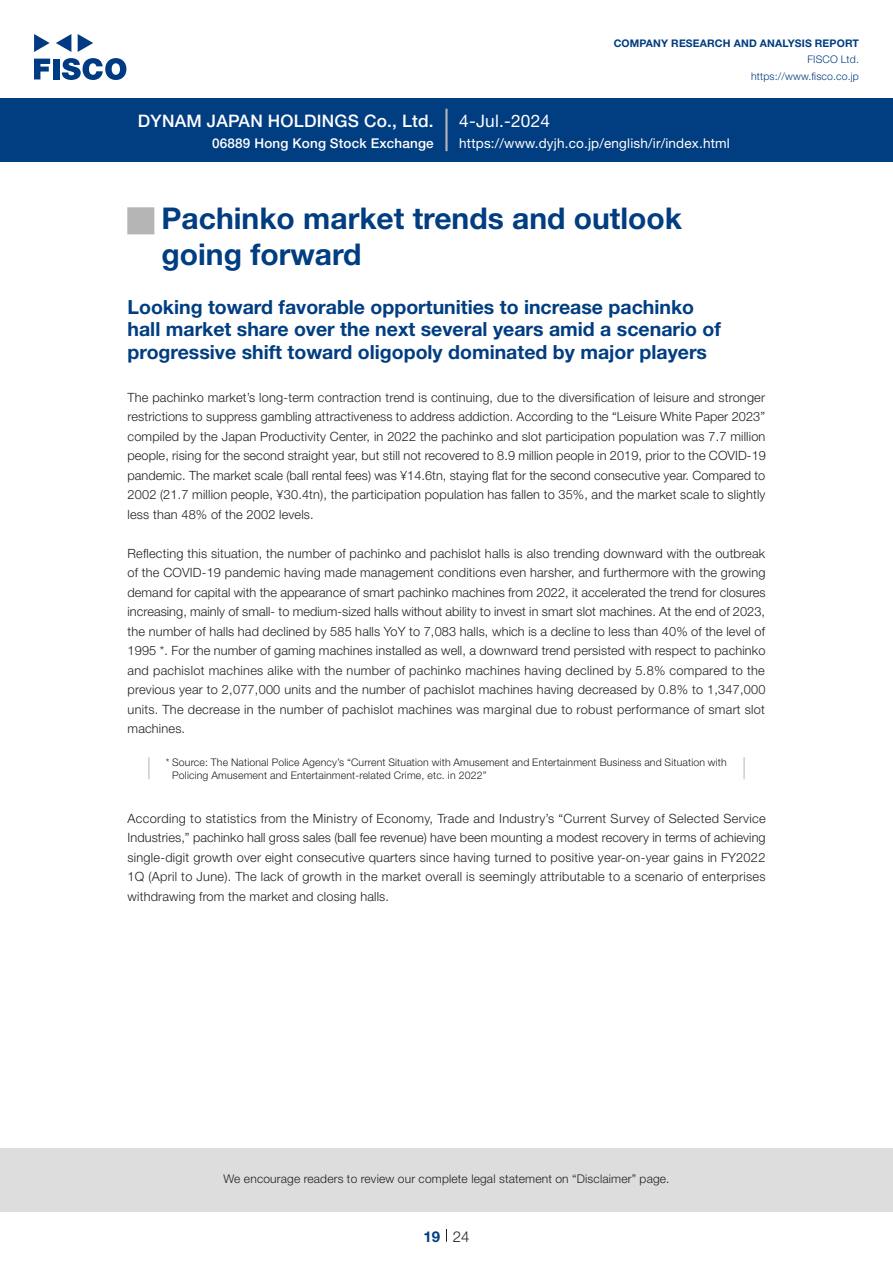
<style>
.page{position:relative;width:893px;height:1263px;background:#fff}
.page>*{position:absolute;margin:0;border:0;box-sizing:border-box;transform-origin:0 0}
.t1{font:700 30px "Helvetica Neue LT Std";color:#003d81}
.t2{font:27px "European Pi Std 1";color:#b5b5b6}
.中タイトル_e{font:700 19.5px/22.5px "Helvetica Neue LT Std";color:#003d81}
.t3{font:500 17.25px "Helvetica Neue LT Std";letter-spacing:.015em;color:#fff}
.t4{font:17.25px "Helvetica Neue LT Std";letter-spacing:.015em;color:#fff}
.t5{font:300 15px "Helvetica Neue LT Std";color:#231f20}
.t6{font:700 15px "Helvetica Neue LT Std";color:#003d81}
.t7{font:13.5px "Helvetica Neue LT Std";letter-spacing:.015em;color:#fff}
.t8{font:500 13.5px "Helvetica Neue LT Std";letter-spacing:.015em;color:#fff}
.本文_e{font:300 12.75px/19.5px "Helvetica Neue LT Std";letter-spacing:.015em;color:#231f20;text-align:justify}
.t9{font:300 12px "Helvetica Neue LT Std";letter-spacing:.015em;color:#231f20}
.t10{font:300 10.5px/13.5px "Helvetica Neue LT Std";letter-spacing:.015em;color:#231f20}
.t11{font:700 10.5px "Helvetica Neue LT Std";letter-spacing:.015em;color:#003d81}
.t12{font:300 10.5px/16.5px "Helvetica Neue LT Std";letter-spacing:.015em;color:#003d81;text-align:right}
</style>
<div class="page">
<div style="left:0;top:1148px;width:893px;height:64px;background:#ddd"></div>
<svg style="left:34px;top:59px;width:16px;height:20px"></svg>
<div style="left:53px;top:59px;width:6px;height:20px;background:#003a83"></div>
<svg style="left:62px;top:58px;width:64px;height:22px"></svg>
<svg style="left:34px;top:34px;width:16px;height:18px"></svg>
<svg style="left:78px;top:34px;width:15px;height:18px"></svg>
<svg style="left:56px;top:34px;width:15px;height:18px"></svg>
<div style="left:0;top:98px;width:893px;height:64px;background:#003d81"></div>
<hr style="left:445px;top:109px;width:3px;height:42px;background:#b5b5b6">
<svg style="left:446px;top:1229px;width:1px;height:13px"></svg>
<hr style="left:148px;top:757px;width:2px;height:22px;background:#d3d3d3">
<hr style="left:743px;top:757px;width:2px;height:22px;background:#d3d3d3">
<h3 class="t3" style="left:138px;top:110px;width:297px">DYNAM JAPAN HOLDINGS Co., Ltd.</h3>
<p class="t8" style="left:212px;top:135px;width:223px">06889 Hong Kong Stock Exchange</p>
<h3 class="t4" style="left:459px;top:110px;width:92px">4-Jul.-2024</h3>
<p class="t11" style="left:614px;top:37px;width:247px">COMPANY RESEARCH AND ANALYSIS REPORT</p>
<p class="t12" style="left:751px;top:51px;width:109px">FISCO Ltd. https://www.fisco.co j p.</p>
<p class="t7" style="left:459px;top:135px;width:272px">https://www.dyjh.co j p. /english /i r/ index.html</p>
<p class="t2" style="left:128px;top:206px;width:28px">■</p>
<p class="t1" style="left:162px;top:200px;width:522px">Pachinko market trends and outlook</p>
<p class="t1" style="left:162px;top:236px;width:201px">going forward</p>
<p class="中タイトル_e" style="left:128px;top:295px;width:595px">Looking toward favorable opportunities to increase pachinko hall market share over the next several years amid a scenario of progressive shift toward oligopoly dominated by major players</p>
<p class="本文_e" style="left:128px;top:387px;width:640px">The pachinko market s’ long-term contraction trend is continuing, due to the diversification of leisure and stronger restrictions to suppress gambling attractiveness to address addiction. According to the “Leisure White Paper 2023“ compiled by the Japan Productivity Center in, 2022 the pachinko and slot participation population was 7.7 million people, rising for the second straight year, but still not recovered to 8.9 million people in 2019, prior to the COVID-19 pandemic. The market scale (ball rental fees) was ¥14.6tn, staying flat for the second consecutive year. Compared to 2002 (21.7 million people, ¥30.4tn ,) the participation population has fallen to 35%, and the market scale to slightly less than 48% of the 2002 levels.</p>
<p class="本文_e" style="left:128px;top:543px;width:640px">Reflecting this situation, the number of pachinko and pachislot halls is also trending downward with the outbreak of the COVID-19 pandemic having made management conditions even harsher, and furthermore with the growing demand for capital with the appearance of smart pachinko machines from 2022, it accelerated the trend for closures increasing, mainly of small to- medium-sized halls without ability to invest in smart slot machines. At the end of 2023, the number of halls had declined by 585 halls YoY to 7,083 halls, which is a decline to less than 40% of the level of 1995 *. For the number of gaming machines installed as well a, downward trend persisted with respect to pachinko and pachislot machines alike with the number of pachinko machines having declined by 5.8% compared to the previous year to 2,077,000 units and the number of pachislot machines having decreased by 0.8% to 1,347,000 units. The decrease in the number of pachislot machines was marginal due to robust performance of smart slot machines.</p>
<p class="t10" style="left:172px;top:755px;width:556px;text-indent:-6px">* Source: The National Police Agency s’ “Current Situation with Amusement and Entertainment Business and Situation with<br>Policing Amusement and Entertainment-related Crime, etc in. 2022“</p>
<p class="本文_e" style="left:128px;top:808px;width:640px">According to statistics from the Ministry of Economy, Trade and Industry s’ “Current Survey of Selected Service Industries,” pachinko hall gross sales (ball fee revenue) have been mounting a modest recovery in terms of achieving single-digit growth over eight consecutive quarters since having turned to positive year-on-year gains in FY2022<br>Q1 (April to June .) The lack of growth in the market overall is seemingly attributable to a scenario of enterprises withdrawing from the market and closing halls.</p>
<p class="t9" style="left:223px;top:1171px;width:448px">We encourage readers to review our complete legal statement on “Disclaimer” page.</p>
<p class="t6" style="left:423px;top:1227px;width:18px">19</p>
<p class="t5" style="left:453px;top:1227px;width:18px">24</p>
</div>
